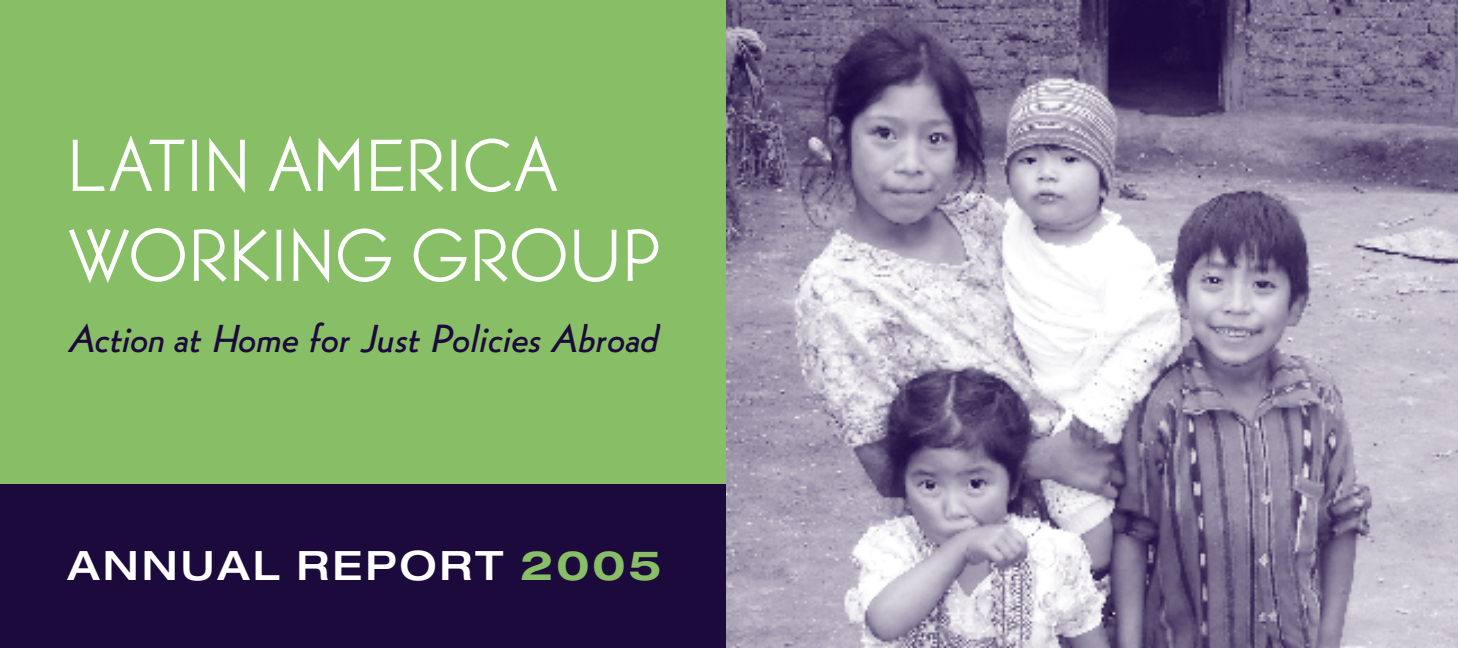
<style>
.page{position:relative;width:1458px;height:648px;background:#fff}
.page>*{position:absolute;margin:0;border:0;box-sizing:border-box;transform-origin:0 0}
.t1{font:72px "Bernhard Gothic SG";letter-spacing:.015em;color:#fff}
.t2{font:500 expanded 40.5px "Helvetica Neue";letter-spacing:.075em;color:#fff}
.t3{font:italic 500 38.25px "Bernhard Gothic SG";letter-spacing:-.005em;color:#1c0a3c}
.s1{font-weight:700;color:#88be66}
</style>
<div class="page">
<img style="left:725px;top:0;width:733px;height:648px">
<div style="left:0;top:0;width:725px;height:647px;background:#88be66"></div>
<div style="left:0;top:484px;width:725px;height:164px;background:#1c0a3c"></div>
<p class="t1" style="left:67px;top:119px;width:492px">LATIN AMERICA</p>
<p class="t1" style="left:67px;top:209px;width:595px">WORKING GROUP</p>
<p class="t3" style="left:67px;top:314px;width:593px">Action at Home for Just Policies Abroad</p>
<p class="t2" style="left:67px;top:540px;width:595px">ANNUAL REPORT <span class="s1">2005</span></p>
</div>
